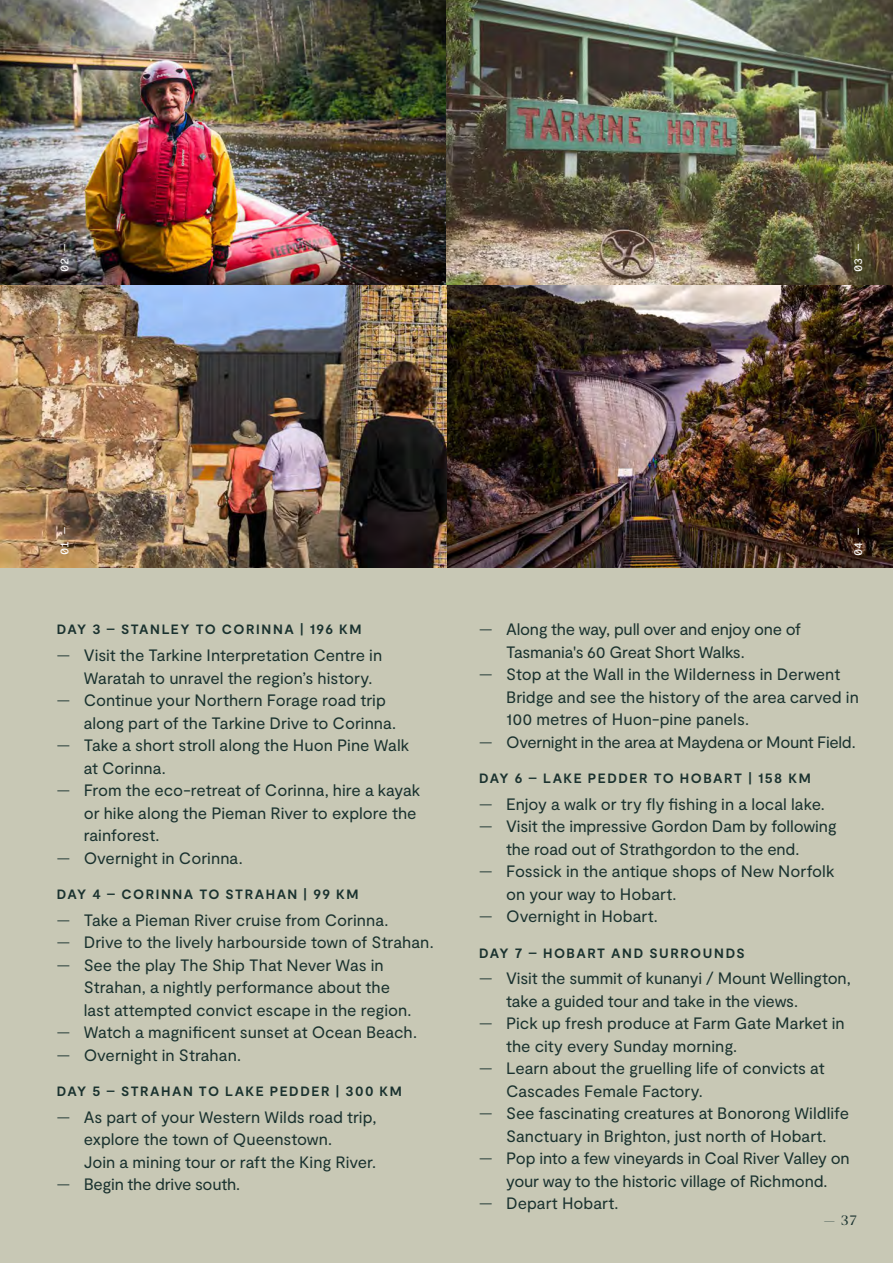
<style>
.page{position:relative;width:893px;height:1263px;background:#c8c8b5}
.page>*{position:absolute;margin:0;border:0;box-sizing:border-box;transform-origin:0 0}
.t1{font:16.5px/22.5px "Moderat";letter-spacing:-.005em;color:#1a322f}
.t2{font:700 13.5px "Moderat";letter-spacing:.11em;color:#1a322f}
.t3{font:13.5px "Blacker Display";color:#1a322f}
.t4{font:12px "Moderat Mono Regular";letter-spacing:-.02em;color:#fff}
.s1{font-weight:300}
.s2{font-weight:500}
</style>
<div class="page">
<img style="left:0;top:0;width:893px;height:567px">
<p class="t4" style="left:57px;top:272px;width:30px;rotate:-90deg">02 —</p>
<p class="t4" style="left:851px;top:272px;width:30px;rotate:-90deg">03 —</p>
<p class="t4" style="left:57px;top:555px;width:30px;rotate:-90deg">01 —</p>
<p class="t2" style="left:57px;top:622px;width:306px">DAY 3 – STANLEY TO CORINNA | 196 KM</p>
<p class="t1" style="left:84px;top:645px;width:300px;text-indent:-27px"><span class="s1">—</span> Visit the Tarkine Interpretation Centre in<br>Waratah to unravel the region’s history.</p>
<p class="t1" style="left:84px;top:690px;width:314px;text-indent:-27px"><span class="s1">—</span> Continue your Northern Forage road trip along part of the Tarkine Drive to Corinna.</p>
<p class="t1" style="left:84px;top:735px;width:327px;text-indent:-27px"><span class="s1">—</span> Take a short stroll along the Huon Pine Walk at Corinna.</p>
<p class="t1" style="left:84px;top:780px;width:338px;text-indent:-27px"><span class="s1">—</span> From the eco-retreat of Corinna, hire a kayak or hike along the Pieman River to explore the rainforest.</p>
<p class="t1" style="left:57px;top:847px;width:187px"><span class="s1">—</span> Overnight in Corinna.</p>
<p class="t2" style="left:57px;top:886px;width:303px">DAY 4 – CORINNA TO STRAHAN | 99 KM</p>
<p class="t1" style="left:57px;top:909px;width:333px"><span class="s1">—</span> Take a Pieman River cruise from Corinna.</p>
<p class="t1" style="left:57px;top:932px;width:378px"><span class="s1">—</span> Drive to the lively harbourside town of Strahan.</p>
<p class="t1" style="left:84px;top:954px;width:329px;text-indent:-27px"><span class="s1">—</span> See the play The Ship That Never Was in<br>Strahan, a nightly performance about the last attempted convict escape in the region.</p>
<p class="t1" style="left:57px;top:1022px;width:362px"><span class="s1">—</span> Watch a magnificent sunset at Ocean Beach.</p>
<p class="t1" style="left:57px;top:1044px;width:186px"><span class="s1">—</span> Overnight in Strahan.</p>
<p class="t2" style="left:57px;top:1083px;width:347px">DAY 5 – STRAHAN TO LAKE PEDDER | 300 KM</p>
<p class="t1" style="left:84px;top:1106px;width:294px;text-indent:-27px"><span class="s1">—</span> As part of your Western Wilds road trip, explore the town of Queenstown.<br>Join a mining tour or raft the King River.</p>
<p class="t1" style="left:57px;top:1174px;width:185px"><span class="s1">—</span> Begin the drive south.</p>
<p class="t4" style="left:851px;top:556px;width:30px;rotate:-90deg">04 —</p>
<p class="t1" style="left:506px;top:619px;width:297px;text-indent:-27px"><span class="s1">—</span> Along the way, pull over and enjoy one of<br>Tasmania's 60 Great Short Walks.</p>
<p class="t1" style="left:506px;top:664px;width:354px;text-indent:-27px"><span class="s1">—</span> Stop at the Wall in the Wilderness in Derwent<br>Bridge and see the history of the area carved in<br>100 metres of Huon-pine panels.</p>
<p class="t1" style="left:479px;top:731px;width:378px"><span class="s1">—</span> Overnight in the area at Maydena or Mount Field.</p>
<p class="t2" style="left:479px;top:770px;width:333px">DAY 6 – LAKE PEDDER TO HOBART | 158 KM</p>
<p class="t1" style="left:479px;top:793px;width:347px"><span class="s1">—</span> Enjoy a walk or try fly fishing in a local lake.</p>
<p class="t1" style="left:506px;top:816px;width:332px;text-indent:-27px"><span class="s1">—</span> Visit the impressive Gordon Dam by following the road out of Strathgordon to the end.</p>
<p class="t1" style="left:506px;top:861px;width:330px;text-indent:-27px"><span class="s1">—</span> Fossick in the antique shops of New Norfolk on your way to Hobart.</p>
<p class="t1" style="left:479px;top:906px;width:180px"><span class="s1">—</span> Overnight in Hobart.</p>
<p class="t2" style="left:479px;top:945px;width:267px">DAY 7 – HOBART AND SURROUNDS</p>
<p class="t1" style="left:506px;top:968px;width:346px;text-indent:-27px"><span class="s1">—</span> Visit the summit of kunanyi / Mount Wellington, take a guided tour and take in the views.</p>
<p class="t1" style="left:506px;top:1013px;width:340px;text-indent:-27px"><span class="s1">—</span> Pick up fresh produce at Farm Gate Market in the city every Sunday morning.</p>
<p class="t1" style="left:506px;top:1058px;width:320px;text-indent:-27px"><span class="s1">—</span> Learn about the gruelling life of convicts at<br>Cascades Female Factory.</p>
<p class="t1" style="left:479px;top:1103px;width:372px;text-align:center"><span class="s1">—</span> See fascinating creatures at Bonorong Wildlife<br>Sanctuary in Brighton, just north of Hobart.</p>
<p class="t1" style="left:479px;top:1148px;width:372px;text-align:center"><span class="s1">—</span> Pop into a few vineyards in Coal River Valley on your way to the historic village of Richmond.</p>
<p class="t1" style="left:479px;top:1193px;width:141px"><span class="s1">—</span> Depart Hobart.</p>
<p class="t3" style="left:824px;top:1212px;width:34px"><span class="s2">—</span> 37</p>
</div>
